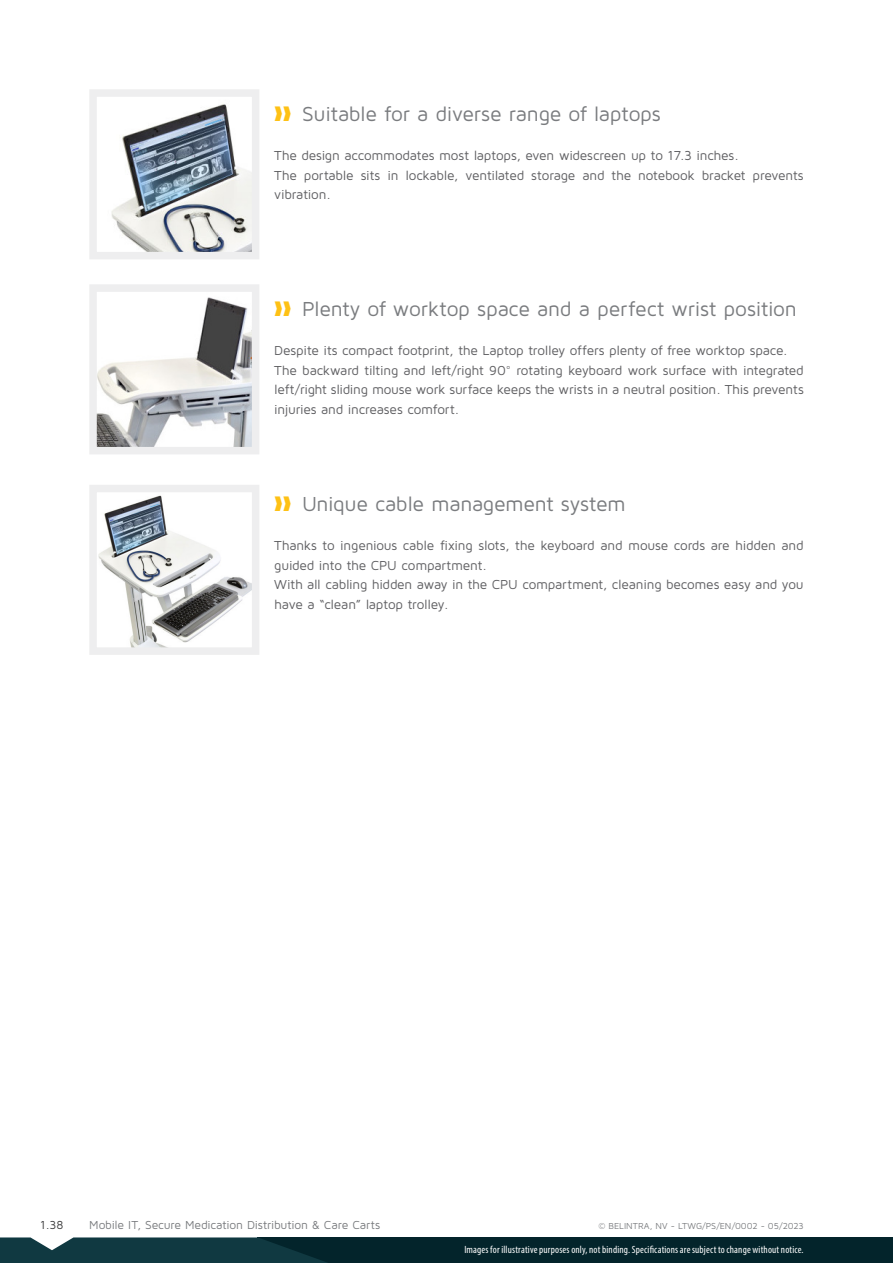
<style>
.page{position:relative;width:893px;height:1263px;background:#fff}
.page>*{position:absolute;margin:0;border:0;box-sizing:border-box;transform-origin:0 0}
.t1{font:21px "Maven Pro";letter-spacing:-.015em;color:#7a7c7f}
.main__body_NL{font:13.5px/19.5px "Maven Pro";letter-spacing:-.015em;color:#5f5f62}
.t2{font:12px "Maven Pro";letter-spacing:-.015em;color:#7a7c7f}
.t3{font:12px "Maven Pro";color:#3c3c3d}
.t4{font:condensed 10.5px "Myriad Pro";letter-spacing:.015em;color:#fff}
.Paragraph_Style_2{font:9px "Maven Pro";letter-spacing:-.005em;color:#7a7c7f}
.s1{color:#fec115}
</style>
<div class="page">
<img style="left:111px;top:104px;width:139px;height:146px">
<div style="left:89px;top:89px;width:170px;height:170px;border:8px solid #eeeeef"></div>
<img style="left:98px;top:297px;width:152px;height:148px">
<div style="left:89px;top:284px;width:170px;height:170px;border:8px solid #eeeeef"></div>
<img style="left:98px;top:495px;width:152px;height:151px">
<div style="left:89px;top:485px;width:170px;height:170px;border:8px solid #eeeeef"></div>
<div style="left:258px;top:1237px;width:635px;height:26px;background:#03242b"></div>
<svg style="left:0;top:1237px;width:327px;height:26px;background:#194047"></svg>
<p class="t1" style="left:274px;top:101px;width:388px"><span class="s1">❱❱</span> Suitable for a diverse range of laptops</p>
<p class="main__body_NL" style="left:274px;top:145px;width:466px">The design accommodates most laptops, even widescreen up to 17.3 inches.</p>
<p class="main__body_NL" style="left:274px;top:165px;width:531px">The portable sits in lockable, ventilated storage and the notebook bracket prevents vibration.</p>
<p class="t1" style="left:274px;top:296px;width:524px"><span class="s1">❱❱</span> Plenty of worktop space and a perfect wrist position</p>
<p class="main__body_NL" style="left:274px;top:340px;width:515px">Despite its compact footprint, the Laptop trolley offers plenty of free worktop space.</p>
<p class="main__body_NL" style="left:274px;top:360px;width:531px;text-align:justify">The backward tilting and left/right 90° rotating keyboard work surface with integrated left/right sliding mouse work surface keeps the wrists in a neutral position. This prevents injuries and increases comfort.</p>
<p class="t1" style="left:274px;top:491px;width:353px"><span class="s1">❱❱</span> Unique cable management system</p>
<p class="main__body_NL" style="left:274px;top:535px;width:531px">Thanks to ingenious cable fixing slots, the keyboard and mouse cords are hidden and guided into the CPU compartment.</p>
<p class="main__body_NL" style="left:274px;top:574px;width:531px">With all cabling hidden away in the CPU compartment, cleaning becomes easy and you have a “clean” laptop trolley.</p>
<p class="t3" style="left:40px;top:1217px;width:25px">1.38</p>
<p class="t2" style="left:89px;top:1217px;width:292px">Mobile IT, Secure Medication Distribution &amp; Care Carts</p>
<p class="Paragraph_Style_2" style="left:598px;top:1220px;width:207px">© BELINTRA, NV - LTWG/PS/EN/0002 - 05/2023</p>
<p class="t4" style="left:464px;top:1244px;width:341px">Images for illustrative purposes only, not binding. Specifications are subject to change without notice.</p>
</div>
